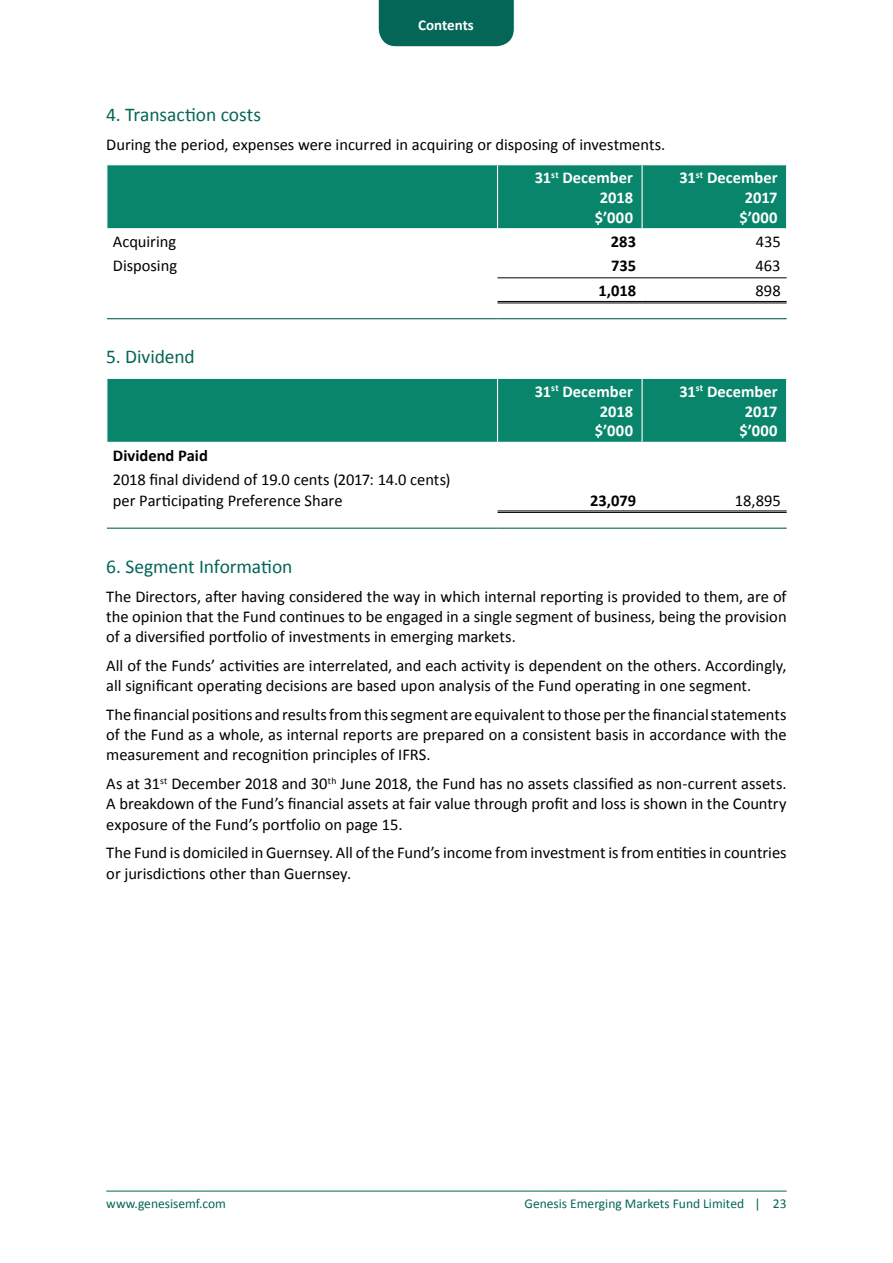
<style>
.page{position:relative;width:893px;height:1263px;background:#fff}
.page>*{position:absolute;margin:0;border:0;box-sizing:border-box;transform-origin:0 0}
.t1{font:19.5px "Calibri";letter-spacing:-.005em;color:#046657}
.t2{font:16.5px/20.2px "Calibri";color:#000}
.t3{font:700 16.5px/19.8px "Calibri";color:#fff;text-align:right}
.t4{font:700 16.5px "Calibri";color:#000}
.t5{font:700 15px "Calibri";color:#fff}
.t6{font:13.5px "Calibri";color:#046657}
.s1{font-weight:700;color:#fff}
</style>
<div class="page">
<hr style="left:106px;top:1191px;width:681px;height:1px;background:#046657">
<div style="left:378px;top:0;width:137px;height:47px;background:#046657"></div>
<div style="left:107px;top:165px;width:679px;height:63px;background:#08856a"></div>
<hr style="left:497px;top:165px;width:1px;height:63px;background:#fff">
<hr style="left:107px;top:318px;width:390px;height:1px;background:#046657">
<hr style="left:497px;top:318px;width:145px;height:1px;background:#046657">
<hr style="left:642px;top:318px;width:145px;height:1px;background:#046657">
<hr style="left:641px;top:165px;width:2px;height:63px;background:#fff">
<hr style="left:497px;top:277px;width:145px;height:1px;background:#000">
<hr style="left:642px;top:277px;width:145px;height:1px;background:#000">
<hr style="left:497px;top:301px;width:145px;height:1px;background:#000">
<hr style="left:497px;top:303px;width:145px;height:1px;background:#000">
<hr style="left:642px;top:301px;width:145px;height:1px;background:#000">
<hr style="left:642px;top:303px;width:145px;height:1px;background:#000">
<div style="left:107px;top:379px;width:679px;height:63px;background:#08856a"></div>
<hr style="left:497px;top:379px;width:1px;height:63px;background:#fff">
<hr style="left:107px;top:528px;width:390px;height:1px;background:#046657">
<hr style="left:497px;top:528px;width:145px;height:1px;background:#046657">
<hr style="left:642px;top:528px;width:145px;height:1px;background:#046657">
<hr style="left:641px;top:379px;width:2px;height:63px;background:#fff">
<hr style="left:497px;top:510px;width:145px;height:1px;background:#000">
<hr style="left:497px;top:512px;width:145px;height:1px;background:#000">
<hr style="left:642px;top:510px;width:145px;height:1px;background:#000">
<hr style="left:642px;top:512px;width:145px;height:1px;background:#000">
<p class="t5" style="left:418px;top:16px;width:57px">Contents</p>
<p class="t1" style="left:106px;top:102px;width:156px">4. Transaction costs</p>
<p class="t2" style="left:535px;top:128px;width:132px;line-height:33.5px;text-indent:-429px">During the period, expenses were incurred in acquiring or disposing of investments.<br><span class="s1">31</span><sup>st</sup> <span class="s1">December</span></p>
<p class="t3" style="left:595px;top:188px;width:40px;text-align:center">2018 $’000</p>
<p class="t3" style="left:679px;top:168px;width:100px">31<sup>st</sup> December<br>2017<br>$’000</p>
<p class="t2" style="left:113px;top:232px;width:65px">Acquiring</p>
<p class="t4" style="left:611px;top:231px;width:27px">283</p>
<p class="t2" style="left:756px;top:232px;width:26px">435</p>
<p class="t2" style="left:113px;top:256px;width:66px">Disposing</p>
<p class="t4" style="left:611px;top:255px;width:26px">735</p>
<p class="t2" style="left:755px;top:256px;width:27px">463</p>
<p class="t4" style="left:598px;top:280px;width:39px">1,018</p>
<p class="t2" style="left:755px;top:281px;width:27px">898</p>
<p class="t1" style="left:106px;top:344px;width:90px">5. Dividend</p>
<p class="t4" style="left:113px;top:445px;width:97px">Dividend Paid</p>
<p class="t2" style="left:113px;top:470px;width:339px">2018 final dividend of 19.0 cents (2017: 14.0 cents) per Participating Preference Share</p>
<p class="t3" style="left:535px;top:381px;width:100px">31<sup>st</sup> December<br>2018<br>$’000</p>
<p class="t3" style="left:679px;top:381px;width:100px">31<sup>st</sup> December<br>2017<br>$’000</p>
<p class="t4" style="left:590px;top:490px;width:47px">23,079</p>
<p class="t2" style="left:735px;top:490px;width:47px">18,895</p>
<p class="t1" style="left:106px;top:554px;width:188px">6. Segment Information</p>
<p class="t2" style="left:106px;top:586px;width:682px;text-align:justify">The Directors, after having considered the way in which internal reporting is provided to them, are of the opinion that the Fund continues to be engaged in a single segment of business, being the provision of a diversified portfolio of investments in emerging markets.</p>
<p class="t2" style="left:106px;top:655px;width:682px">All of the Funds’ activities are interrelated, and each activity is dependent on the others. Accordingly, all significant operating decisions are based upon analysis of the Fund operating in one segment.</p>
<p class="t2" style="left:106px;top:704px;width:682px;text-align:justify">The financial positions and results from this segment are equivalent to those per the financial statements of the Fund as a whole, as internal reports are prepared on a consistent basis in accordance with the measurement and recognition principles of IFRS.</p>
<p class="t2" style="left:106px;top:773px;width:682px;text-align:justify">As at 31<sup>st</sup> December 2018 and 30<sup>th</sup> June 2018, the Fund has no assets classified as non-current assets.<br>A breakdown of the Fund’s financial assets at fair value through profit and loss is shown in the Country exposure of the Fund’s portfolio on page 15.</p>
<p class="t2" style="left:106px;top:843px;width:682px">The Fund is domiciled in Guernsey. All of the Fund’s income from investment is from entities in countries or jurisdictions other than Guernsey.</p>
<p class="t6" style="left:106px;top:1195px;width:121px">www.genesisemf.com</p>
<p class="t6" style="left:524px;top:1195px;width:264px">Genesis Emerging Markets Fund Limited | 23</p>
</div>
